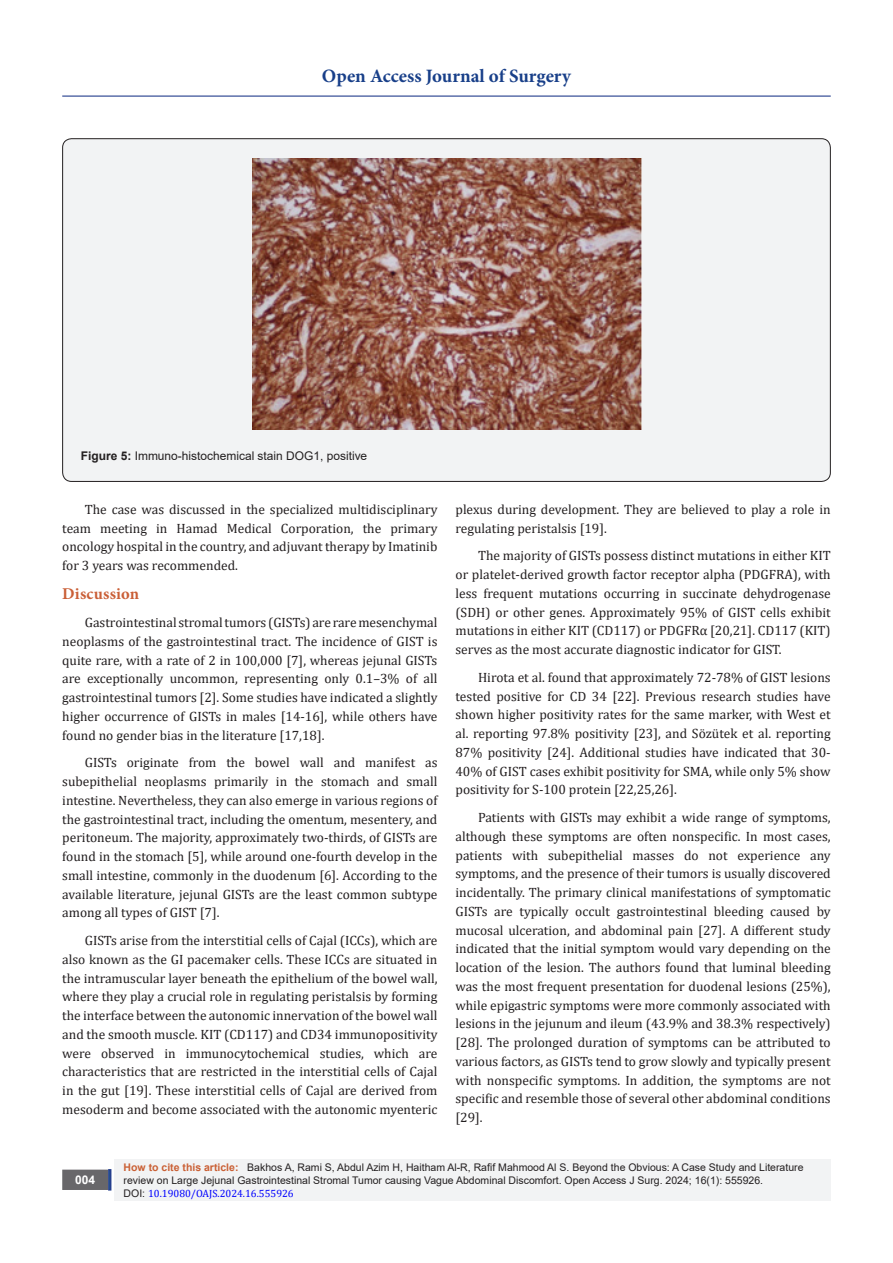
<style>
.page{position:relative;width:893px;height:1263px;background:#fff}
.page>*{position:absolute;margin:0;border:0;box-sizing:border-box;transform-origin:0 0}
.t1{font:700 18.9px "Minion Pro";color:#183f89}
.t2{font:700 16.5px "Minion Pro";letter-spacing:.01em;color:#ca5f37}
.t3{font:13.5px/18.8px "Cambria";color:#231f20;text-align:justify}
.t4{font:12px "Arial";color:#231f20}
.t5{font:700 12px "Arial";color:#fff}
.t6{font:10.5px/12.6px "Arial";color:#231f20}
.t7{font:10.5px "Cambria";color:#00f}
.s1{font-weight:700}
.s2{font-weight:700;color:#ca6035}
.s3{font-family:"Arial";color:#231f20}
</style>
<div class="page">
<div style="left:115px;top:1160px;width:716px;height:41px;background:#f2f3f4"></div>
<div style="left:63px;top:1170px;width:44px;height:19px;background:#68676a"></div>
<div style="left:62px;top:1169px;width:46px;height:21px;border:2px solid #68676a"></div>
<div style="left:108px;top:1169px;width:3px;height:21px;background:#1c6d90;border:2px solid #253f8e"></div>
<hr style="left:62px;top:96px;width:769px;height:1px;background:#253f8e">
<div style="left:63px;top:139px;width:767px;height:342px;background:#f2f3f4;border-radius:9px"></div>
<img style="left:253px;top:159px;width:389px;height:271px">
<h1 class="t1" style="left:322px;top:63px;width:250px">Open Access Journal of Surgery</h1>
<p class="t4" style="left:81px;top:447px;width:288px"><span class="s1">Figure 5:</span> Immuno-histochemical stain DOG1, positive</p>
<p class="t3" style="left:62px;top:500px;width:377px;text-indent:22px">The case was discussed in the specialized multidisciplinary team meeting in Hamad Medical Corporation, the primary oncology hospital in the country, and adjuvant therapy by Imatinib for 3 years was recommended.</p>
<p class="t2" style="left:62px;top:582px;width:78px">Discussion</p>
<p class="t3" style="left:62px;top:613px;width:377px;text-indent:22px">Gastrointestinal stromal tumors (GISTs) are rare mesenchymal neoplasms of the gastrointestinal tract. The incidence of GIST is quite rare, with a rate of 2 in 100,000 [7], whereas jejunal GISTs are exceptionally uncommon, representing only 0.1–3% of all gastrointestinal tumors [2]. Some studies have indicated a slightly higher occurrence of GISTs in males [14-16], while others have found no gender bias in the literature [17,18].</p>
<p class="t3" style="left:62px;top:753px;width:377px;text-indent:22px">GISTs originate from the bowel wall and manifest as subepithelial neoplasms primarily in the stomach and small intestine. Nevertheless, they can also emerge in various regions of the gastrointestinal tract, including the omentum, mesentery, and peritoneum. The majority, approximately two-thirds, of GISTs are found in the stomach [5], while around one-fourth develop in the small intestine, commonly in the duodenum [6]. According to the available literature, jejunal GISTs are the least common subtype among all types of GIST [7].</p>
<p class="t3" style="left:62px;top:931px;width:377px;text-indent:22px">GISTs arise from the interstitial cells of Cajal (ICCs), which are also known as the GI pacemaker cells. These ICCs are situated in the intramuscular layer beneath the epithelium of the bowel wall, where they play a crucial role in regulating peristalsis by forming the interface between the autonomic innervation of the bowel wall and the smooth muscle. KIT (CD117) and CD34 immunopositivity were observed in immunocytochemical studies, which are characteristics that are restricted in the interstitial cells of Cajal in the gut [19]. These interstitial cells of Cajal are derived from mesoderm and become associated with the autonomic myenteric</p>
<p class="t3" style="left:455px;top:500px;width:377px">plexus during development. They are believed to play a role in regulating peristalsis [19].</p>
<p class="t3" style="left:455px;top:546px;width:377px;text-indent:22px">The majority of GISTs possess distinct mutations in either KIT or platelet-derived growth factor receptor alpha (PDGFRA), with less frequent mutations occurring in succinate dehydrogenase (SDH) or other genes. Approximately 95% of GIST cells exhibit mutations in either KIT (CD117) or PDGFRα [20,21]. CD117 (KIT) serves as the most accurate diagnostic indicator for GIST.</p>
<p class="t3" style="left:455px;top:668px;width:377px;text-indent:22px">Hirota et al. found that approximately 72-78% of GIST lesions tested positive for CD 34 [22]. Previous research studies have shown higher positivity rates for the same marker, with West et al. reporting 97.8% positivity [23], and Sözütek et al. reporting 87% positivity [24]. Additional studies have indicated that 30- 40% of GIST cases exhibit positivity for SMA, while only 5% show positivity for S-100 protein [22,25,26].</p>
<p class="t3" style="left:455px;top:808px;width:377px;text-indent:22px">Patients with GISTs may exhibit a wide range of symptoms, although these symptoms are often nonspecific. In most cases, patients with subepithelial masses do not experience any symptoms, and the presence of their tumors is usually discovered incidentally. The primary clinical manifestations of symptomatic GISTs are typically occult gastrointestinal bleeding caused by mucosal ulceration, and abdominal pain [27]. A different study indicated that the initial symptom would vary depending on the location of the lesion. The authors found that luminal bleeding was the most frequent presentation for duodenal lesions (25%), while epigastric symptoms were more commonly associated with lesions in the jejunum and ileum (43.9% and 38.3% respectively) [28]. The prolonged duration of symptoms can be attributed to various factors, as GISTs tend to grow slowly and typically present with nonspecific symptoms. In addition, the symptoms are not specific and resemble those of several other abdominal conditions [29].</p>
<p class="t5" style="left:75px;top:1171px;width:22px">004</p>
<p class="t6" style="left:124px;top:1161px;width:681px"><span class="s2">How to cite this article:</span> Bakhos A, Rami S, Abdul Azim H, Haitham Al-R, Rafif Mahmood Al S. Beyond the Obvious: A Case Study and Literature review on Large Jejunal Gastrointestinal Stromal Tumor causing Vague Abdominal Discomfort. Open Access J Surg. 2024; 16(1): 555926.</p>
<p class="t7" style="left:124px;top:1187px;width:172px"><span class="s3">DOI:</span> 10.19080/OAJS.2024.16.555926</p>
</div>
